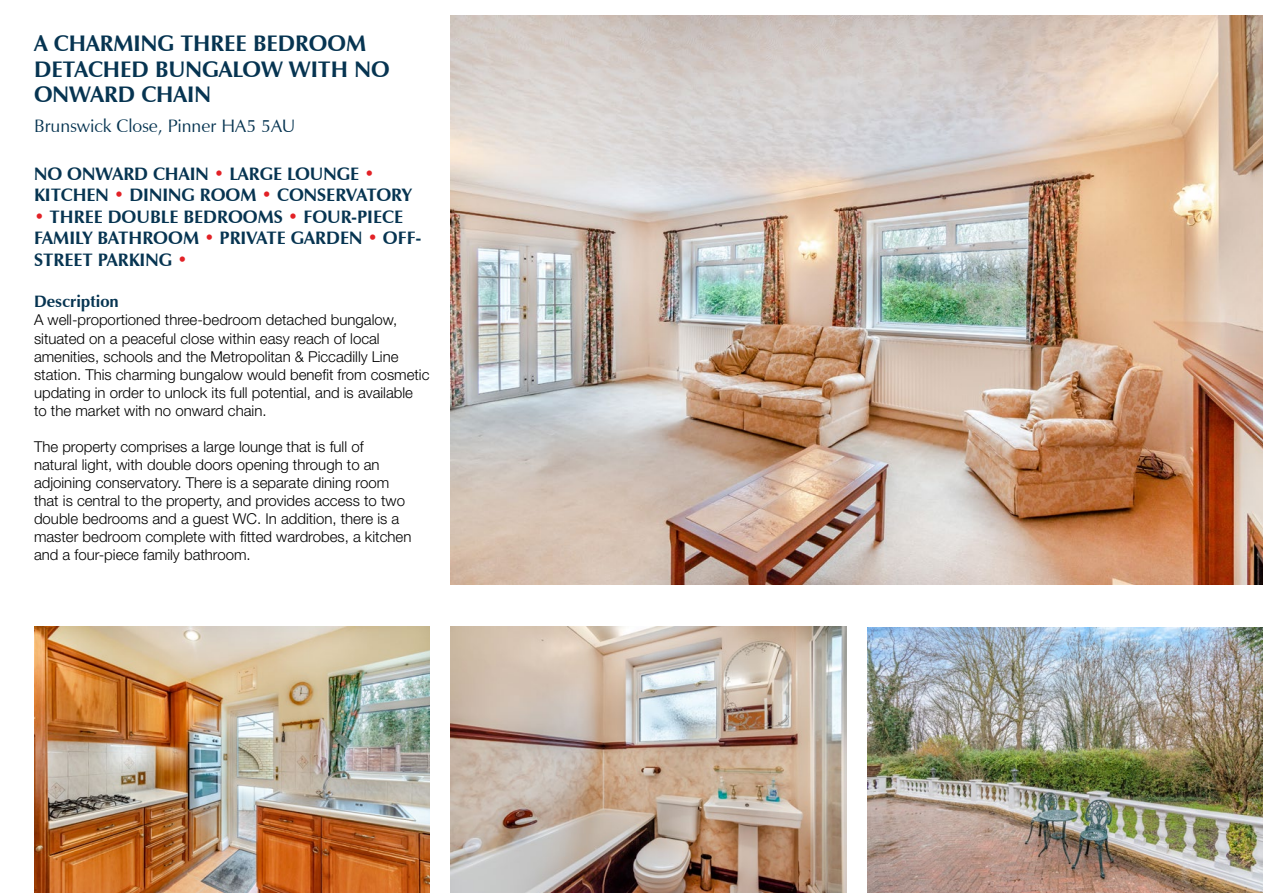
<style>
.page{position:relative;width:1263px;height:893px;background:#fff}
.page>*{position:absolute;margin:0;border:0;box-sizing:border-box;transform-origin:0 0}
.t1{font:700 22.5px/25.5px "Zapf Humanist 601 BT";color:#063451}
.t2{font:700 18px/21.6px "Zapf Humanist 601 BT";color:#063451}
.t3{font:18px "Zapf Humanist 601 BT";color:#063451}
.t4{font:700 16.5px "Zapf Humanist 601 BT";color:#063451}
.t5{font:300 15px/18px "Helvetica Neue LT Std";color:#000}
.s1{color:#e22126}
</style>
<div class="page">
<img style="left:867px;top:627px;width:396px;height:266px">
<img style="left:451px;top:627px;width:395px;height:266px">
<img style="left:34px;top:626px;width:395px;height:267px">
<img style="left:451px;top:15px;width:812px;height:569px">
<h1 class="t1" style="left:34px;top:31px;width:357px">A CHARMING THREE BEDROOM<br>DETACHED BUNGALOW WITH NO<br>ONWARD CHAIN</h1>
<p class="t3" style="left:34px;top:115px;width:263px">Brunswick Close, Pinner HA5 5AU</p>
<p class="t2" style="left:34px;top:163px;width:379px">NO ONWARD CHAIN <span class="s1">•</span> LARGE LOUNGE <span class="s1">•<br></span>KITCHEN <span class="s1">•</span> DINING ROOM <span class="s1">•</span> CONSERVATORY</p>
<p class="t2" style="left:34px;top:206px;width:389px"><span class="s1">•</span> THREE DOUBLE BEDROOMS <span class="s1">•</span> FOUR-PIECE<br>FAMILY BATHROOM <span class="s1">•</span> PRIVATE GARDEN <span class="s1">•</span> OFF-<br>STREET PARKING <span class="s1">•</span></p>
<p class="t4" style="left:34px;top:292px;width:86px">Description</p>
<p class="t5" style="left:34px;top:311px;width:397px">A well-proportioned three-bedroom detached bungalow, situated on a peaceful close within easy reach of local amenities, schools and the Metropolitan &amp; Piccadilly Line station. This charming bungalow would benefit from cosmetic updating in order to unlock its full potential, and is available to the market with no onward chain.</p>
<p class="t5" style="left:34px;top:437px;width:379px">The property comprises a large lounge that is full of<br>natural light, with double doors opening through to an adjoining conservatory. There is a separate dining room that is central to the property, and provides access to two double bedrooms and a guest WC. In addition, there is a master bedroom complete with fitted wardrobes, a kitchen and a four-piece family bathroom.</p>
</div>
